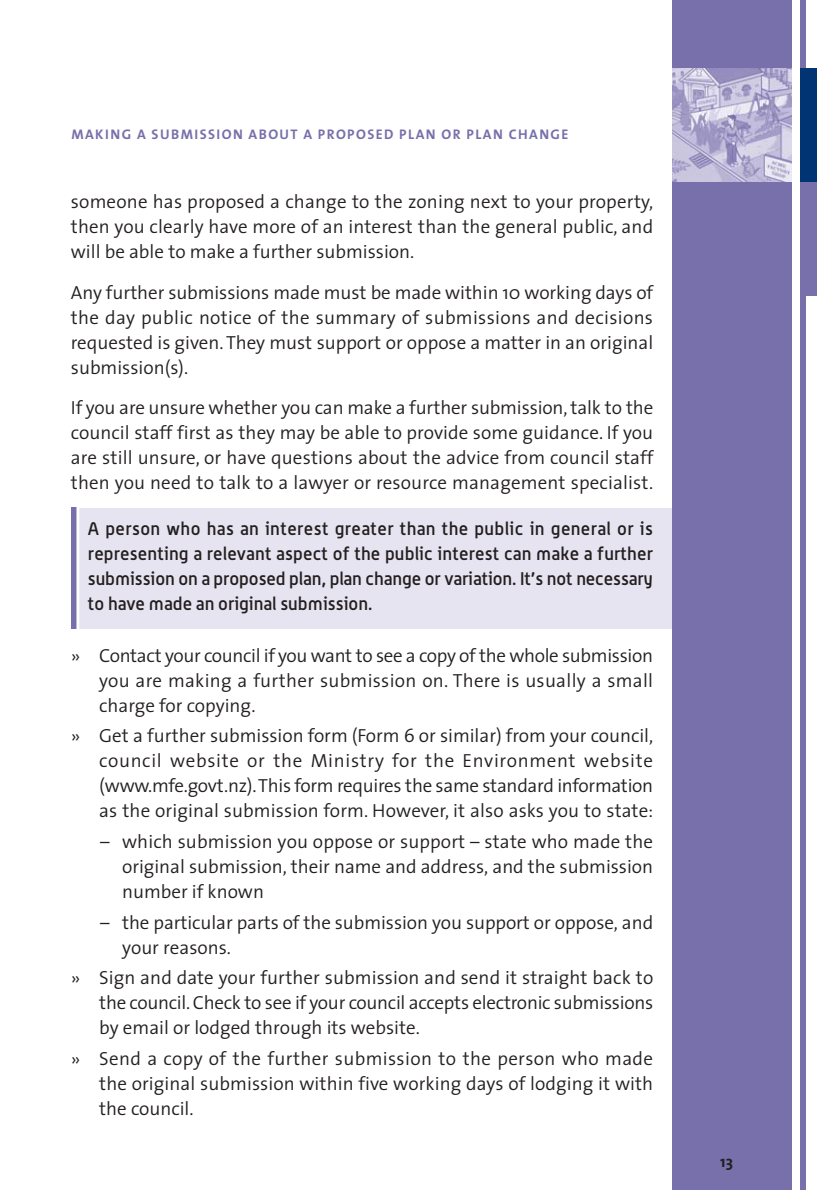
<style>
.page{position:relative;width:840px;height:1190px;background:#fff}
.page>*{position:absolute;margin:0;border:0;box-sizing:border-box;transform-origin:0 0}
.t1{font:300 19px/25px "The Sans";color:#231f20;text-align:justify}
.t2{font:500 18px/25px "Alwyn";color:#231f20;text-align:justify}
.t3{font:700 16px "The Sans";color:#231f20}
.t4{font:700 14px "The Sans";letter-spacing:.1em;color:#7770ab}
</style>
<div class="page">
<div style="left:672px;top:0;width:119px;height:1190px;background:#7770ab"></div>
<div style="left:800px;top:0;width:5px;height:1190px;background:#7770ab"></div>
<div style="left:800px;top:173px;width:16px;height:122px;background:#7770ab"></div>
<div style="left:800px;top:68px;width:16px;height:114px;background:#003473"></div>
<img style="left:672px;top:68px;width:119px;height:114px">
<div style="left:71px;top:508px;width:601px;height:120px;background:#e6e4f0"></div>
<svg style="left:71px;top:508px;width:8px;height:120px"></svg>
<p class="t4" style="left:71px;top:128px;width:498px">MAKING A SUBMISSION ABOUT A PROPOSED PLAN OR PLAN CHANGE</p>
<p class="t1" style="left:71px;top:190px;width:584px">someone has proposed a change to the zoning next to your property, then you clearly have more of an interest than the general public, and will be able to make a further submission.</p>
<p class="t1" style="left:71px;top:281px;width:584px">Any further submissions made must be made within 10 working days of the day public notice of the summary of submissions and decisions requested is given. They must support or oppose a matter in an original submission(s).</p>
<p class="t1" style="left:71px;top:396px;width:584px">If you are unsure whether you can make a further submission, talk to the council staff first as they may be able to provide some guidance. If you are still unsure, or have questions about the advice from council staff then you need to talk to a lawyer or resource management specialist.</p>
<p class="t2" style="left:88px;top:517px;width:566px">A person who has an interest greater than the public in general or is representing a relevant aspect of the public interest can make a further submission on a proposed plan, plan change or variation. It’s not necessary to have made an original submission.</p>
<p class="t1" style="left:99px;top:644px;width:555px;text-indent:-28px">›› Contact your council if you want to see a copy of the whole submission you are making a further submission on. There is usually a small charge for copying.</p>
<p class="t1" style="left:99px;top:724px;width:555px;text-indent:-28px">›› Get a further submission form (Form 6 or similar) from your council, council website or the Ministry for the Environment website (www.mfe.govt.nz). This form requires the same standard information as the original submission form. However, it also asks you to state:</p>
<p class="t1" style="left:122px;top:830px;width:532px;text-indent:-22px">– which submission you oppose or support – state who made the original submission, their name and address, and the submission number if known</p>
<p class="t1" style="left:122px;top:911px;width:532px;text-indent:-22px">– the particular parts of the submission you support or oppose, and your reasons.</p>
<p class="t1" style="left:99px;top:966px;width:555px;text-indent:-28px">›› Sign and date your further submission and send it straight back to the council. Check to see if your council accepts electronic submissions by email or lodged through its website.</p>
<p class="t1" style="left:99px;top:1047px;width:555px;text-indent:-28px">›› Send a copy of the further submission to the person who made the original submission within five working days of lodging it with the council.</p>
<p class="t3" style="left:720px;top:1153px;width:14px">13</p>
</div>
